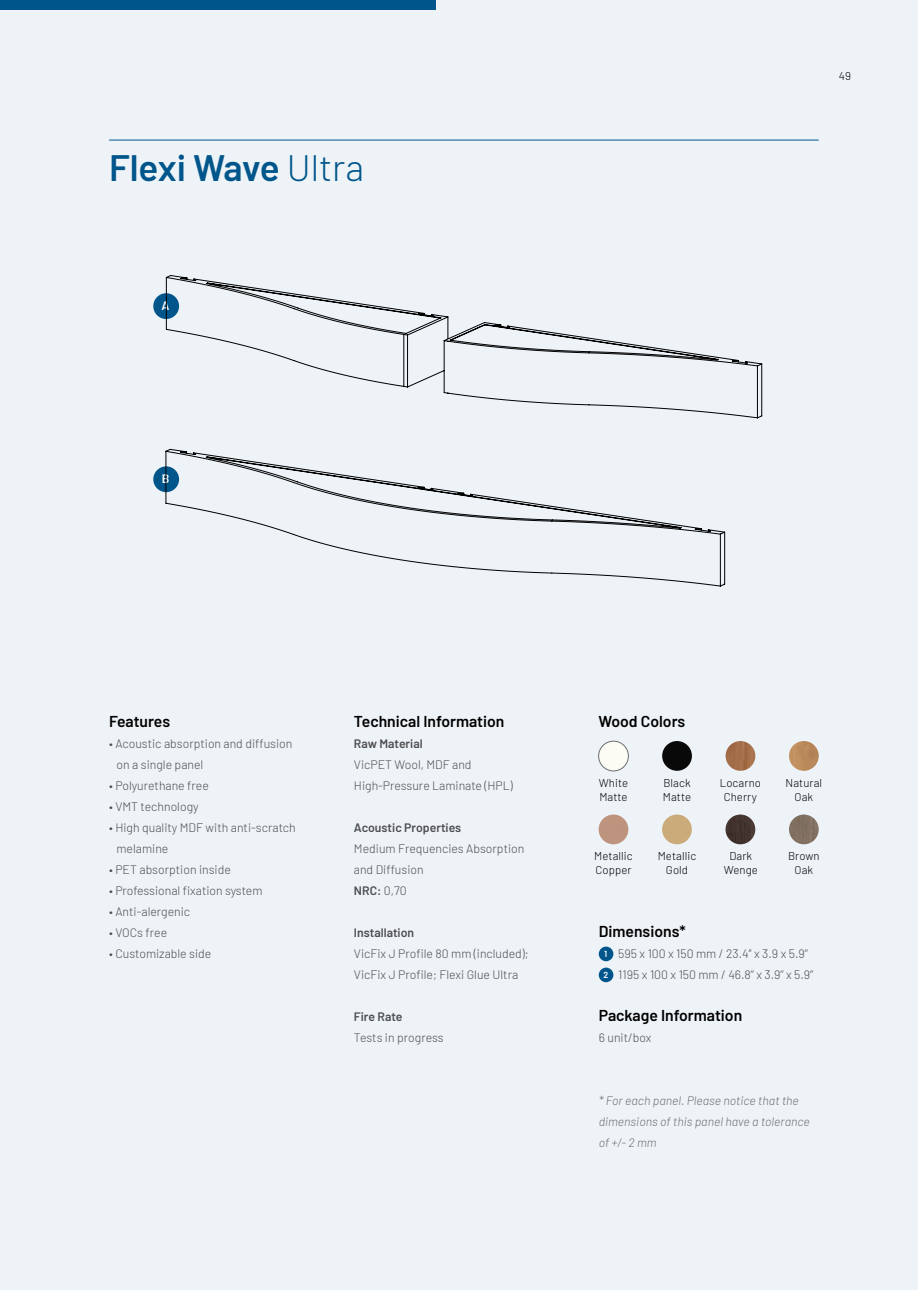
<style>
.page{position:relative;width:918px;height:1290px;background:#eef3f7}
.page>*{position:absolute;margin:0;border:0;box-sizing:border-box;transform-origin:0 0}
.t1{font:600 36.75px "Barlow";letter-spacing:-.01em;color:#00568b}
.t2{font:600 15.75px "Barlow";color:#000}
.t3{font:300 12.25px/21px "Barlow";color:#4d4d4f}
.t4{font:italic 300 12.25px/21px "Barlow";color:#6d6e71}
.t5{font:600 12.25px "Barlow";color:#4d4d4f}
.t6{font:600 12.25px "Barlow";color:#fff}
.t7{font:300 11.38px/14px "Barlow";letter-spacing:.01em;color:#000;text-align:center}
.s1{font-weight:300}
.s2{font-weight:600}
.s3{font-weight:600;font-size:8.75px;color:#fff}
</style>
<div class="page">
<hr style="left:109px;top:140px;width:710px;height:1px;background:#00568b">
<div style="left:599px;top:946px;width:14px;height:15px;background:#00568b;border-radius:50%"></div>
<div style="left:599px;top:967px;width:14px;height:15px;background:#00568b;border-radius:50%"></div>
<svg style="left:153px;top:293px;width:26px;height:26px"></svg>
<div style="left:153px;top:466px;width:26px;height:26px;background:#00568b;border-radius:50%"></div>
<svg style="left:165px;top:449px;width:560px;height:138px;background:#e3e8ec"></svg>
<svg style="left:166px;top:275px;width:596px;height:143px;background:#e3e8ec"></svg>
<img style="left:598px;top:814px;width:30px;height:30px;border-radius:15px">
<img style="left:662px;top:814px;width:30px;height:30px;border-radius:15px">
<img style="left:725px;top:814px;width:30px;height:30px;border-radius:15px">
<img style="left:789px;top:741px;width:30px;height:30px;border-radius:15px">
<img style="left:662px;top:741px;width:30px;height:30px;border-radius:15px">
<img style="left:598px;top:741px;width:30px;height:30px;border-radius:15px">
<div style="left:598px;top:741px;width:30px;height:30px;border:1px solid #6d6e71;border-radius:50%"></div>
<img style="left:725px;top:741px;width:30px;height:30px;border-radius:15px">
<img style="left:789px;top:814px;width:30px;height:30px;border-radius:15px">
<div style="left:0;top:0;width:435px;height:10px;background:#00568b"></div>
<h1 class="t1" style="left:109px;top:141px;width:256px">Flexi Wave <span class="s1">Ultra</span></h1>
<p class="t6" style="left:162px;top:296px;width:9px">A</p>
<p class="t6" style="left:162px;top:470px;width:9px">B</p>
<p class="t7" style="left:839px;top:68px;width:14px">49</p>
<p class="t2" style="left:109px;top:710px;width:62px">Features</p>
<p class="t3" style="left:117px;top:732px;width:177px;text-indent:-7px">• Acoustic absorption and diffusion on a single panel</p>
<p class="t3" style="left:109px;top:774px;width:101px">• Polyurethane free</p>
<p class="t3" style="left:109px;top:795px;width:91px">• VMT technology</p>
<p class="t3" style="left:117px;top:816px;width:181px;text-indent:-7px">• High quality MDF with anti-scratch melamine</p>
<p class="t3" style="left:109px;top:858px;width:123px">• PET absorption inside</p>
<p class="t3" style="left:109px;top:879px;width:155px">• Professional fixation system</p>
<p class="t3" style="left:109px;top:900px;width:83px">• Anti-alergenic</p>
<p class="t3" style="left:109px;top:921px;width:60px">• VOCs free</p>
<p class="t3" style="left:109px;top:942px;width:104px">• Customizable side</p>
<p class="t2" style="left:354px;top:710px;width:152px">Technical Information</p>
<p class="t5" style="left:354px;top:734px;width:70px">Raw Material</p>
<p class="t3" style="left:354px;top:753px;width:160px">VicPET Wool, MDF and<br>High-Pressure Laminate (HPL)</p>
<p class="t5" style="left:354px;top:818px;width:109px">Acoustic Properties</p>
<p class="t3" style="left:354px;top:837px;width:172px">Medium Frequencies Absorption and Diffusion<br><span class="s2">NRC:</span> 0,70</p>
<p class="t5" style="left:354px;top:923px;width:62px">Installation</p>
<p class="t3" style="left:354px;top:942px;width:176px">VicFix J Profile 80 mm (included);<br>VicFix J Profile; Flexi Glue Ultra</p>
<p class="t5" style="left:354px;top:1007px;width:50px">Fire Rate</p>
<p class="t3" style="left:354px;top:1026px;width:91px">Tests in progress</p>
<p class="t2" style="left:598px;top:710px;width:88px">Wood Colors</p>
<p class="t7" style="left:599px;top:775px;width:31px;text-align:left">White<br>Matte</p>
<p class="t7" style="left:785px;top:775px;width:38px">Natural<br>Oak</p>
<p class="t7" style="left:663px;top:775px;width:30px;text-align:left">Black<br>Matte</p>
<p class="t7" style="left:720px;top:775px;width:43px">Locarno<br>Cherry</p>
<p class="t7" style="left:594px;top:848px;width:40px;text-align:left">Metallic<br>Copper</p>
<p class="t7" style="left:657px;top:848px;width:40px">Metallic<br>Gold</p>
<p class="t7" style="left:724px;top:848px;width:36px">Dark<br>Wenge</p>
<p class="t7" style="left:788px;top:848px;width:33px">Brown<br>Oak</p>
<p class="t2" style="left:599px;top:920px;width:88px">Dimensions*</p>
<p class="t3" style="left:603px;top:942px;width:211px"><span class="s3">1</span> 595 x 100 x 150 mm / 23.4’’ x 3.9 x 5.9’’<br><span class="s3">2</span> 1195 x 100 x 150 mm / 46.8’’ x 3.9’’ x 5.9’’</p>
<p class="t2" style="left:599px;top:1004px;width:145px">Package Information</p>
<p class="t3" style="left:599px;top:1026px;width:54px">6 unit/box</p>
<p class="t4" style="left:599px;top:1089px;width:212px">* For each panel. Please notice that the dimensions of this panel have a tolerance of +/- 2 mm</p>
</div>
